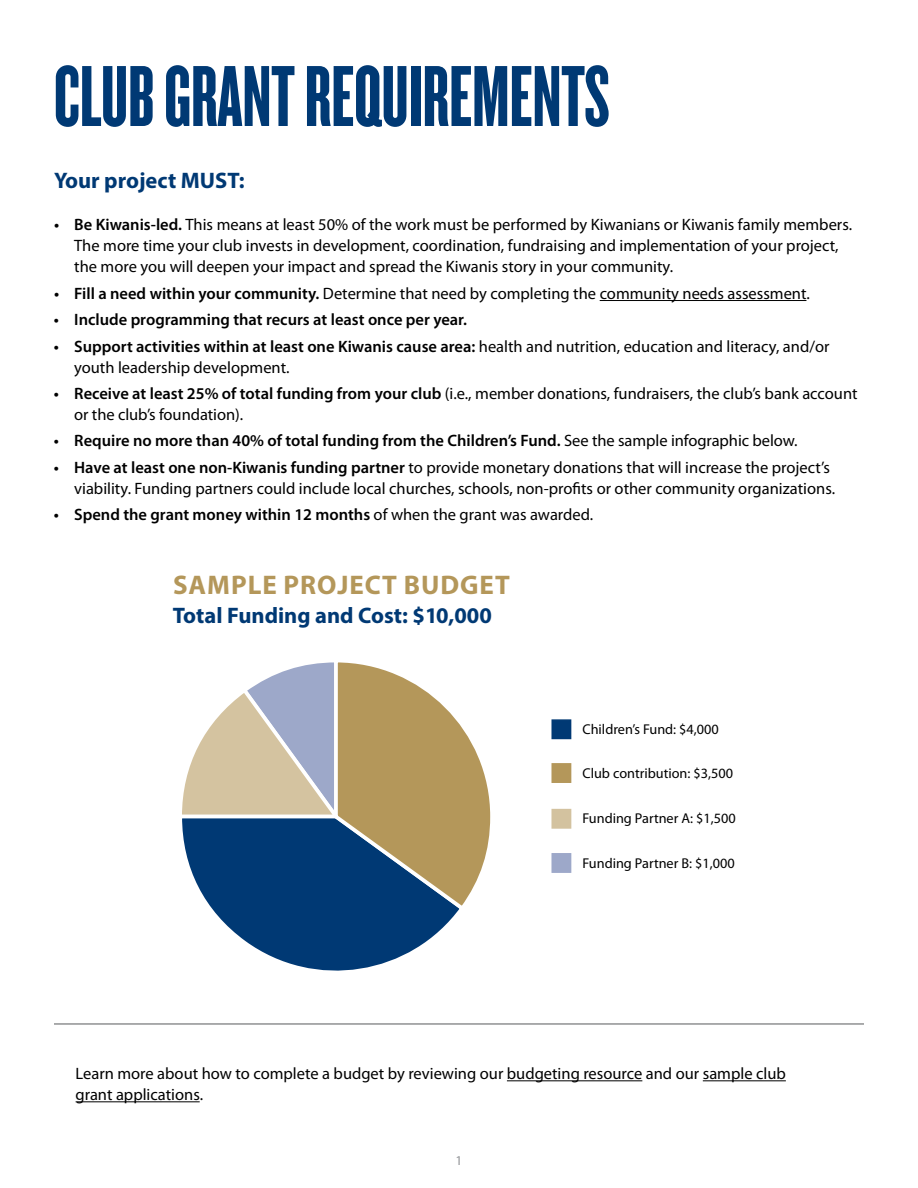
<style>
.page{position:relative;width:918px;height:1188px;background:#fff}
.page>*{position:absolute;margin:0;border:0;box-sizing:border-box;transform-origin:0 0}
.t1{font:90px "Knockout 67 Full Bantamwt";color:#003974}
.t2{font:700 27px "Myriad Pro";letter-spacing:.035em;color:#b4975a}
.t3{font:700 22.5px "Myriad Pro";color:#003974}
.t4{font:16.5px/21px "Myriad Pro";color:#000}
.t5{font:600 16.5px "Myriad Pro";color:#000}
.t6{font:14.25px "Myriad Pro";color:#000}
.t7{font:13.5px "Myriad Pro";color:#939598}
.s1{font-weight:600}
.s2{font-weight:400}
</style>
<div class="page">
<hr style="left:600px;top:300px;width:206px;height:1px;background:#000">
<hr style="left:507px;top:1080px;width:135px;height:1px;background:#000">
<hr style="left:703px;top:1080px;width:83px;height:1px;background:#000">
<hr style="left:76px;top:1101px;width:124px;height:1px;background:#000">
<div style="left:551px;top:763px;width:20px;height:20px;background:#b4975a;border:2px solid #b4975a"></div>
<svg style="left:216px;top:914px;width:240px;height:57px"></svg>
<svg style="left:182px;top:662px;width:309px;height:252px"></svg>
<div style="left:551px;top:853px;width:20px;height:20px;background:#9da8c9"></div>
<div style="left:551px;top:719px;width:20px;height:20px;background:#003974;border:2px solid #003974"></div>
<div style="left:551px;top:809px;width:20px;height:20px;background:#d3c29f;border:2px solid #d3c29f"></div>
<hr style="left:54px;top:1024px;width:810px;height:1px;background:#58595b">
<h1 class="t1" style="left:54px;top:43px;width:557px">CLUB GRANT REQUIREMENTS</h1>
<h3 class="t3" style="left:54px;top:166px;width:192px">Your project MUST:</h3>
<p class="t4" style="left:74px;top:214px;width:779px;text-indent:-20px"><span class="s1">• Be Kiwanis-led.</span> This means at least 50% of the work must be performed by Kiwanians or Kiwanis family members.<br>The more time your club invests in development, coordination, fundraising and implementation of your project, the more you will deepen your impact and spread the Kiwanis story in your community.</p>
<p class="t4" style="left:54px;top:283px;width:757px"><span class="s1">• Fill a need within your community.</span> Determine that need by completing the community needs assessment.</p>
<p class="t5" style="left:54px;top:309px;width:415px">• Include programming that recurs at least once per year.</p>
<p class="t4" style="left:74px;top:335px;width:757px;text-indent:-20px"><span class="s1">• Support activities within at least one Kiwanis cause area:</span> health and nutrition, education and literacy, and/or youth leadership development.</p>
<p class="t4" style="left:74px;top:383px;width:785px;text-indent:-20px"><span class="s1">• Receive at least 25% of total funding from your club</span> (i.e., member donations, fundraisers, the club’s bank account or the club’s foundation).</p>
<p class="t5" style="left:54px;top:430px;width:745px">• Require no more than 40% of total funding from the Children’s Fund. <span class="s2">See the sample infographic below.</span></p>
<p class="t4" style="left:74px;top:457px;width:762px;text-indent:-20px"><span class="s1">• Have at least one non-Kiwanis funding partner</span> to provide monetary donations that will increase the project’s viability. Funding partners could include local churches, schools, non-profits or other community organizations.</p>
<p class="t5" style="left:54px;top:504px;width:541px">• Spend the grant money within 12 months <span class="s2">of when the grant was awarded.</span></p>
<h2 class="t2" style="left:173px;top:567px;width:338px">SAMPLE PROJECT BUDGET</h2>
<h3 class="t3" style="left:173px;top:601px;width:321px">Total Funding and Cost: $10,000</h3>
<p class="t6" style="left:582px;top:720px;width:138px">Children’s Fund: $4,000</p>
<p class="t6" style="left:582px;top:764px;width:152px">Club contribution: $3,500</p>
<p class="t6" style="left:582px;top:810px;width:155px">Funding Partner A: $1,500</p>
<p class="t6" style="left:582px;top:854px;width:154px">Funding Partner B: $1,000</p>
<p class="t4" style="left:76px;top:1063px;width:712px">Learn more about how to complete a budget by reviewing our budgeting resource and our sample club grant applications.</p>
<p class="t7" style="left:456px;top:1152px;width:8px">1</p>
</div>
